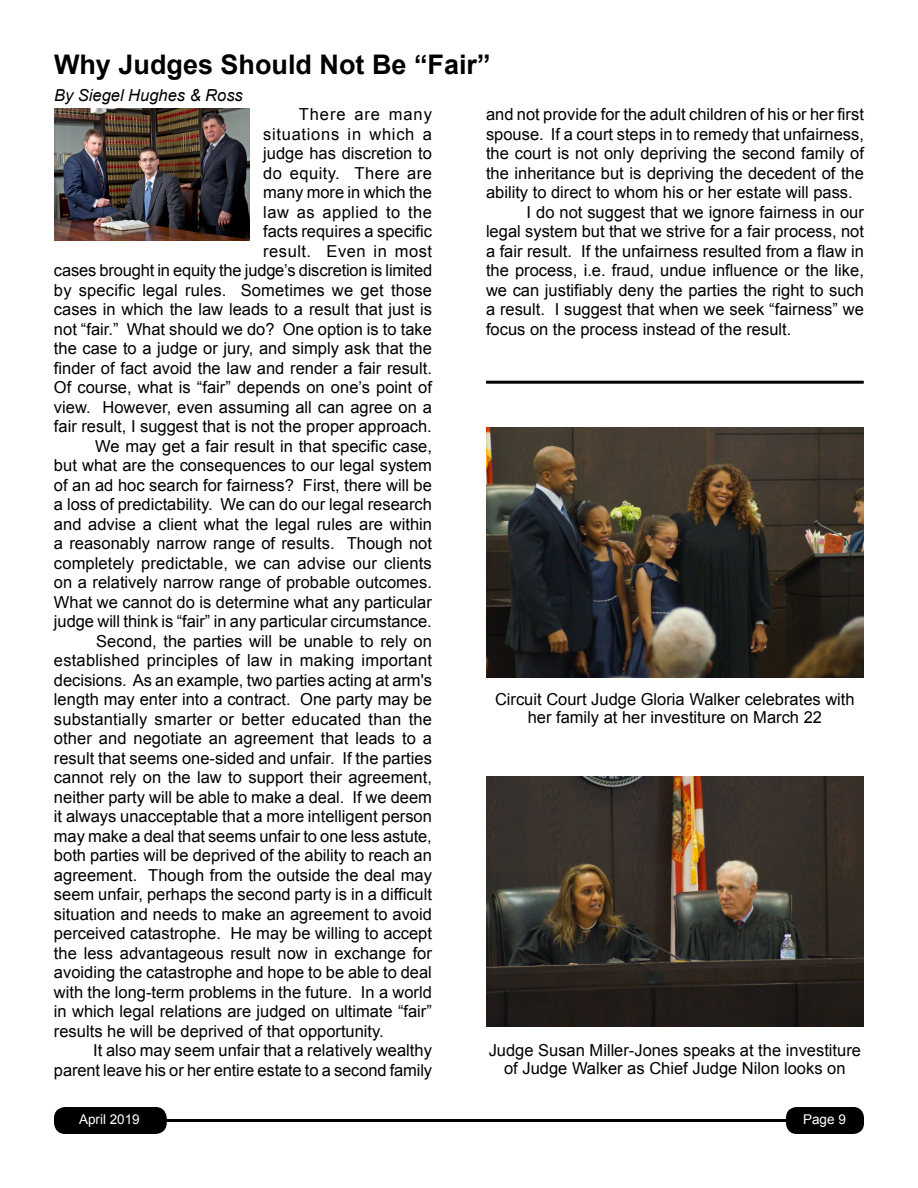
<style>
.page{position:relative;width:918px;height:1188px;background:#fff}
.page>*{position:absolute;margin:0;border:0;box-sizing:border-box;transform-origin:0 0}
.t1{font:700 27px "Arial";color:#000}
.t2{font:16.5px/18px "Arial";color:#000;text-align:center}
.t3{font:16.5px "Arial";letter-spacing:.03em;color:#000}
.t4{font:italic 16.5px "Arial";color:#000}
.t5{font:16.5px "Arial";letter-spacing:.045em;color:#000}
.t6{font:16.5px "Arial";letter-spacing:.025em;color:#000}
.t7{font:16.5px "Arial";letter-spacing:.055em;color:#000}
.t8{font:13.5px "Arial";color:#fff}
</style>
<div class="page">
<div style="left:55px;top:1108px;width:111px;height:25px;background:#000;border-radius:10px"></div>
<div style="left:54px;top:1107px;width:113px;height:27px;border:2px solid #000;border-radius:10px"></div>
<div style="left:786px;top:1107px;width:78px;height:27px;background:#000;border-radius:11px"></div>
<hr style="left:81px;top:1119px;width:736px;height:3px;background:#000">
<img style="left:54px;top:108px;width:196px;height:132px">
<hr style="left:486px;top:381px;width:378px;height:3px;background:#000">
<img style="left:486px;top:427px;width:378px;height:251px">
<img style="left:486px;top:776px;width:378px;height:251px">
<h1 class="t1" style="left:54px;top:46px;width:438px">Why Judges Should Not Be “Fair”</h1>
<p class="t4" style="left:54px;top:84px;width:190px">By Siegel Hughes &amp; Ross</p>
<p class="t7" style="left:299px;top:103px;width:135px">There are many</p>
<p class="t5" style="left:263px;top:123px;width:170px">situations in which a</p>
<p class="t2" style="left:263px;top:144px;width:170px">judge has discretion to</p>
<p class="t6" style="left:263px;top:162px;width:170px">do equity. There are</p>
<p class="t2" style="left:263px;top:183px;width:170px">many more in which the</p>
<p class="t3" style="left:263px;top:201px;width:170px">law as applied to the</p>
<p class="t2" style="left:263px;top:222px;width:170px">facts requires a specific</p>
<p class="t3" style="left:263px;top:240px;width:170px">result. Even in most</p>
<p class="t2" style="left:54px;top:261px;width:380px">cases brought in equity the judge’s discretion is limited</p>
<p class="t2" style="left:54px;top:281px;width:380px">by specific legal rules. Sometimes we get those</p>
<p class="t2" style="left:54px;top:300px;width:380px">cases in which the law leads to a result that just is</p>
<p class="t2" style="left:54px;top:320px;width:379px">not “fair.” What should we do? One option is to take</p>
<p class="t2" style="left:54px;top:339px;width:379px">the case to a judge or jury, and simply ask that the</p>
<p class="t2" style="left:54px;top:359px;width:380px">finder of fact avoid the law and render a fair result.</p>
<p class="t2" style="left:54px;top:378px;width:380px">Of course, what is “fair” depends on one’s point of</p>
<p class="t2" style="left:54px;top:398px;width:379px">view. However, even assuming all can agree on a</p>
<p class="t2" style="left:54px;top:417px;width:379px">fair result, I suggest that is not the proper approach.</p>
<p class="t2" style="left:95px;top:437px;width:338px">We may get a fair result in that specific case,</p>
<p class="t2" style="left:54px;top:456px;width:380px">but what are the consequences to our legal system</p>
<p class="t2" style="left:54px;top:476px;width:380px">of an ad hoc search for fairness? First, there will be</p>
<p class="t2" style="left:54px;top:495px;width:380px">a loss of predictability. We can do our legal research</p>
<p class="t2" style="left:54px;top:515px;width:380px">and advise a client what the legal rules are within</p>
<p class="t2" style="left:54px;top:534px;width:379px">a reasonably narrow range of results. Though not</p>
<p class="t2" style="left:54px;top:554px;width:379px">completely predictable, we can advise our clients</p>
<p class="t2" style="left:54px;top:573px;width:380px">on a relatively narrow range of probable outcomes.</p>
<p class="t2" style="left:54px;top:593px;width:379px">What we cannot do is determine what any particular</p>
<p class="t2" style="left:54px;top:612px;width:379px">judge will think is “fair” in any particular circumstance.</p>
<p class="t2" style="left:96px;top:632px;width:337px">Second, the parties will be unable to rely on</p>
<p class="t2" style="left:54px;top:651px;width:380px">established principles of law in making important</p>
<p class="t2" style="left:54px;top:671px;width:380px">decisions. As an example, two parties acting at arm's</p>
<p class="t2" style="left:54px;top:690px;width:379px">length may enter into a contract. One party may be</p>
<p class="t2" style="left:54px;top:710px;width:380px">substantially smarter or better educated than the</p>
<p class="t2" style="left:54px;top:729px;width:380px">other and negotiate an agreement that leads to a</p>
<p class="t2" style="left:54px;top:749px;width:379px">result that seems one-sided and unfair. If the parties</p>
<p class="t2" style="left:54px;top:768px;width:379px">cannot rely on the law to support their agreement,</p>
<p class="t2" style="left:54px;top:788px;width:380px">neither party will be able to make a deal. If we deem</p>
<p class="t2" style="left:54px;top:808px;width:379px">it always unacceptable that a more intelligent person</p>
<p class="t2" style="left:54px;top:827px;width:379px">may make a deal that seems unfair to one less astute,</p>
<p class="t2" style="left:54px;top:847px;width:379px">both parties will be deprived of the ability to reach an</p>
<p class="t2" style="left:54px;top:866px;width:380px">agreement. Though from the outside the deal may</p>
<p class="t2" style="left:54px;top:886px;width:380px">seem unfair, perhaps the second party is in a difficult</p>
<p class="t2" style="left:54px;top:905px;width:380px">situation and needs to make an agreement to avoid</p>
<p class="t2" style="left:54px;top:925px;width:379px">perceived catastrophe. He may be willing to accept</p>
<p class="t2" style="left:54px;top:944px;width:379px">the less advantageous result now in exchange for</p>
<p class="t2" style="left:54px;top:964px;width:379px">avoiding the catastrophe and hope to be able to deal</p>
<p class="t2" style="left:54px;top:983px;width:379px">with the long-term problems in the future. In a world</p>
<p class="t2" style="left:54px;top:1003px;width:379px">in which legal relations are judged on ultimate “fair”</p>
<p class="t2" style="left:54px;top:1022px;width:331px">results he will be deprived of that opportunity.</p>
<p class="t2" style="left:93px;top:1042px;width:340px">It also may seem unfair that a relatively wealthy</p>
<p class="t2" style="left:54px;top:1061px;width:380px">parent leave his or her entire estate to a second family</p>
<p class="t2" style="left:486px;top:106px;width:379px">and not provide for the adult children of his or her first</p>
<p class="t2" style="left:486px;top:125px;width:380px">spouse. If a court steps in to remedy that unfairness,</p>
<p class="t2" style="left:486px;top:145px;width:379px">the court is not only depriving the second family of</p>
<p class="t2" style="left:486px;top:164px;width:379px">the inheritance but is depriving the decedent of the</p>
<p class="t2" style="left:486px;top:184px;width:368px">ability to direct to whom his or her estate will pass.</p>
<p class="t2" style="left:527px;top:203px;width:339px">I do not suggest that we ignore fairness in our</p>
<p class="t2" style="left:486px;top:223px;width:379px">legal system but that we strive for a fair process, not</p>
<p class="t2" style="left:486px;top:242px;width:380px">a fair result. If the unfairness resulted from a flaw in</p>
<p class="t2" style="left:486px;top:262px;width:379px">the process, i.e. fraud, undue influence or the like,</p>
<p class="t2" style="left:486px;top:281px;width:380px">we can justifiably deny the parties the right to such</p>
<p class="t2" style="left:486px;top:301px;width:380px">a result. I suggest that when we seek “fairness” we</p>
<p class="t2" style="left:486px;top:320px;width:307px">focus on the process instead of the result.</p>
<p class="t2" style="left:495px;top:690px;width:361px">Circuit Court Judge Gloria Walker celebrates with her family at her investiture on March 22</p>
<p class="t2" style="left:489px;top:1041px;width:374px">Judge Susan Miller-Jones speaks at the investiture of Judge Walker as Chief Judge Nilon looks on</p>
<p class="t8" style="left:79px;top:1111px;width:62px">April 2019</p>
<p class="t8" style="left:803px;top:1111px;width:44px">Page 9</p>
</div>
